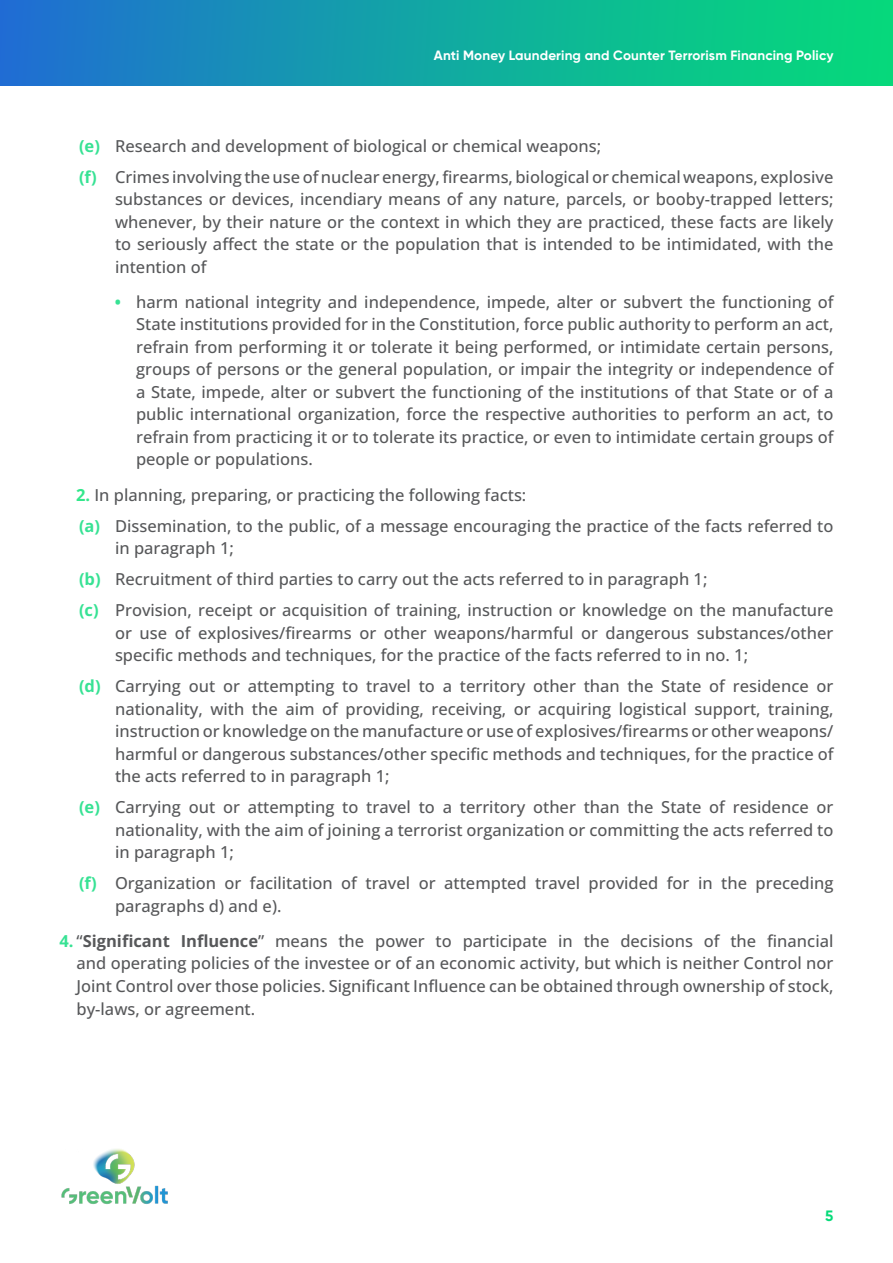
<style>
.page{position:relative;width:893px;height:1263px;background:#fff}
.page>*{position:absolute;margin:0;border:0;box-sizing:border-box;transform-origin:0 0}
.Texto{font:500 16.5px/22.5px "Open Sans";color:#57585a;text-align:justify}
.t1{font:700 15px "Gilroy";color:#05db79}
.t2{font:700 13.5px "Gilroy";letter-spacing:.01em;color:#fff}
.s1{font-weight:700;color:#37e294}
.s2{font-weight:700;color:#33e78b}
.s3{font-weight:700}
</style>
<div class="page">
<div style="left:0;top:0;width:893px;height:85px;background:linear-gradient(to right,#1f70d1,#04df76)"></div>
<img style="left:61px;top:1149px;width:107px;height:55px">
<p class="t2" style="left:434px;top:46px;width:401px">Anti Money Laundering and Counter Terrorism Financing Policy</p>
<p class="Texto" style="left:79px;top:134px;width:524px"><span class="s1">(e)</span> Research and development of biological or chemical weapons;</p>
<p class="Texto" style="left:115px;top:165px;width:720px;text-indent:-36px"><span class="s1">(f)</span> Crimes involving the use of nuclear energy, firearms, biological or chemical weapons, explosive substances or devices, incendiary means of any nature, parcels, or booby-trapped letters; whenever, by their nature or the context in which they are practiced, these facts are likely to seriously affect the state or the population that is intended to be intimidated, with the intention of</p>
<p class="Texto" style="left:136px;top:290px;width:699px;text-indent:-21px"><span class="s1">•</span> harm national integrity and independence, impede, alter or subvert the functioning of State institutions provided for in the Constitution, force public authority to perform an act, refrain from performing it or tolerate it being performed, or intimidate certain persons, groups of persons or the general population, or impair the integrity or independence of a State, impede, alter or subvert the functioning of the institutions of that State or of a public international organization, force the respective authorities to perform an act, to refrain from practicing it or to tolerate its practice, or even to intimidate certain groups of people or populations.</p>
<p class="Texto" style="left:76px;top:483px;width:452px"><span class="s2">2.</span> In planning, preparing, or practicing the following facts:</p>
<p class="Texto" style="left:115px;top:514px;width:720px;text-indent:-36px"><span class="s1">(a)</span> Dissemination, to the public, of a message encouraging the practice of the facts referred to in paragraph 1;</p>
<p class="Texto" style="left:79px;top:567px;width:630px"><span class="s1">(b)</span> Recruitment of third parties to carry out the acts referred to in paragraph 1;</p>
<p class="Texto" style="left:115px;top:598px;width:720px;text-indent:-36px"><span class="s1">(c)</span> Provision, receipt or acquisition of training, instruction or knowledge on the manufacture or use of explosives/firearms or other weapons/harmful or dangerous substances/other specific methods and techniques, for the practice of the facts referred to in no. 1;</p>
<p class="Texto" style="left:115px;top:674px;width:720px;text-indent:-36px"><span class="s1">(d)</span> Carrying out or attempting to travel to a territory other than the State of residence or nationality, with the aim of providing, receiving, or acquiring logistical support, training, instruction or knowledge on the manufacture or use of explosives/firearms or other weapons/ harmful or dangerous substances/other specific methods and techniques, for the practice of the acts referred to in paragraph 1;</p>
<p class="Texto" style="left:115px;top:795px;width:720px;text-indent:-36px"><span class="s1">(e)</span> Carrying out or attempting to travel to a territory other than the State of residence or nationality, with the aim of joining a terrorist organization or committing the acts referred to in paragraph 1;</p>
<p class="Texto" style="left:115px;top:871px;width:720px;text-indent:-36px"><span class="s1">(f)</span> Organization or facilitation of travel or attempted travel provided for in the preceding paragraphs d) and e).</p>
<p class="Texto" style="left:77px;top:929px;width:758px;text-indent:-17px"><span class="s1">4.</span> “<span class="s3">Significant Influence</span>” means the power to participate in the decisions of the financial and operating policies of the investee or of an economic activity, but which is neither Control nor Joint Control over those policies. Significant Influence can be obtained through ownership of stock, by-laws, or agreement.</p>
<p class="t1" style="left:825px;top:1206px;width:10px">5</p>
</div>
